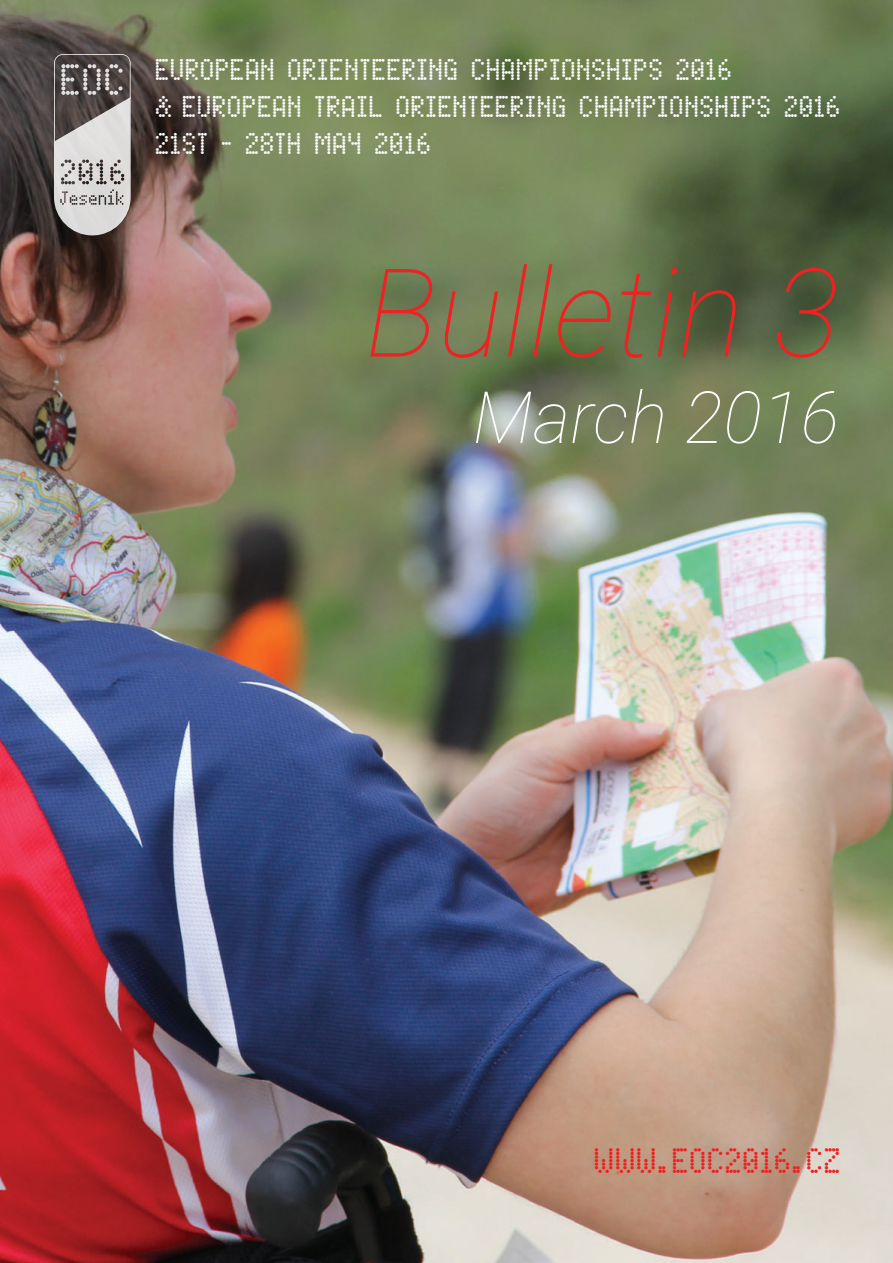
<style>
.page{position:relative;width:893px;height:1263px;background:#fff}
.page>*{position:absolute;margin:0;border:0;box-sizing:border-box;transform-origin:0 0}
.t1{font:italic 100 123px "Roboto";color:#ee2123}
.t2{font:italic 100 72px "Roboto";color:#fff}
.t3{font:condensed 36.15px "Dot Matrix Two OT";color:#ee2123}
.t4{font:condensed 30.75px/36.9px "Dot Matrix Two OT";color:#fff}
</style>
<div class="page">
<img style="left:0;top:0;width:893px;height:1263px">
<svg style="left:54px;top:54px;width:77px;height:181px;background:#a19c9b"></svg>
<p class="t4" style="left:154px;top:51px;width:688px">EUROPEAN ORIENTEERING CHAMPIONSHIPS 2016<br>&amp; EUROPEAN TRAIL ORIENTEERING CHAMPIONSHIPS 2016<br>21ST – 28TH MAY 2016</p>
<h1 class="t1" style="left:365px;top:227px;width:476px">Bulletin 3</h1>
<h2 class="t2" style="left:473px;top:367px;width:368px">March 2016</h2>
<p class="t3" style="left:593px;top:1141px;width:249px">WWW.EOC2016.CZ</p>
</div>
